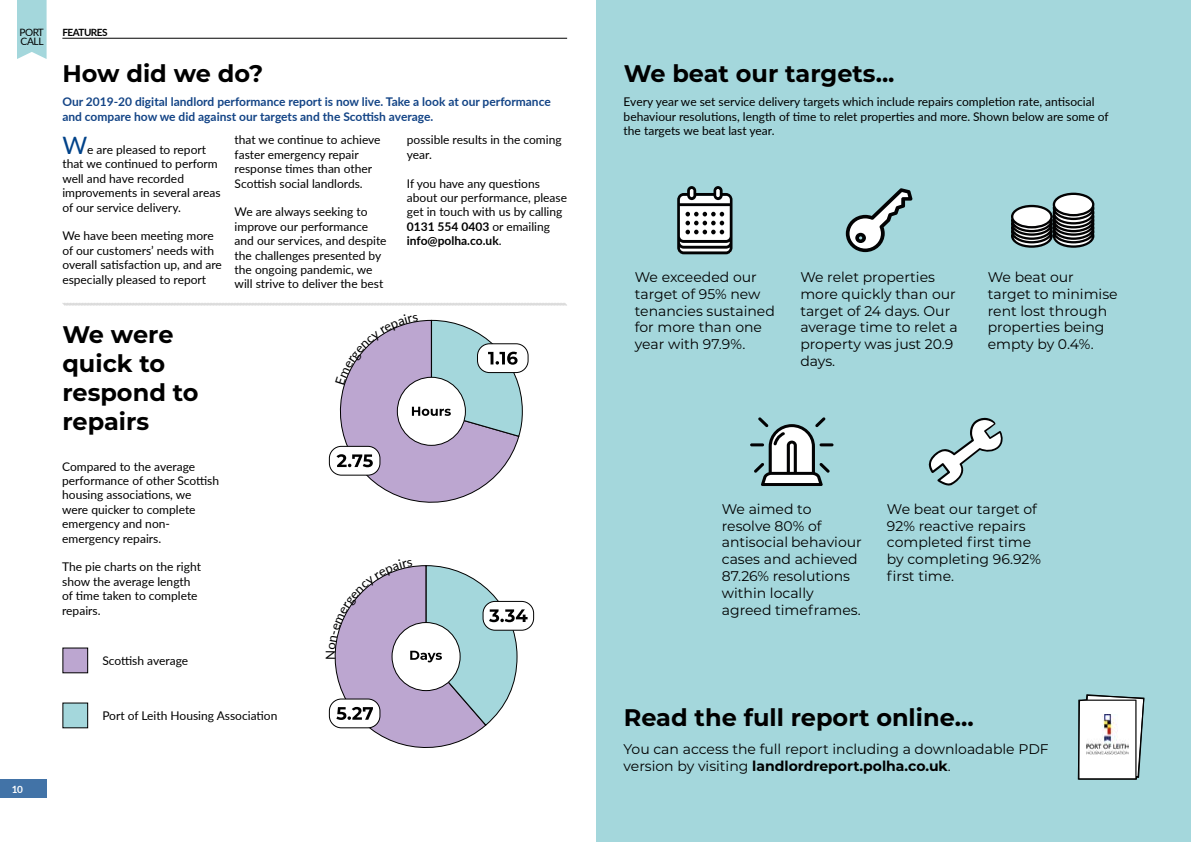
<style>
.page{position:relative;width:1191px;height:842px;background:#fff}
.page>*{position:absolute;margin:0;border:0;box-sizing:border-box;transform-origin:0 0}
.t1{font:700 24px/28.8px "Montserrat";color:#000}
.t2{font:14px/16.8px "Montserrat";color:#000}
.t3{font:12px/14.4px "Lato";color:#000}
.t4{font:700 12px/14.4px "Lato";color:#134486}
.t5{font:10.2px "Lato";color:#000}
.t6{font:10.1px "Lato";color:#000}
.t7{font:700 10px "Lato";letter-spacing:-.05em;color:#000}
.t8{font:700 10px "Lato";color:#fff}
.s1{font-size:24px;color:#004289}
.s2{font-weight:700}
</style>
<div class="page">
<svg style="left:17px;top:0;width:30px;height:59px;background:#aad9de"></svg>
<div style="left:0;top:779px;width:47px;height:19px;background:#4273a7"></div>
<hr style="left:62px;top:38px;width:505px;height:1px;background:#000">
<div style="left:596px;top:0;width:595px;height:842px;background:#a4d7dc"></div>
<div style="left:477px;top:343px;width:51px;height:30px;border:1px solid #000;border-radius:12px"></div>
<div style="left:329px;top:446px;width:51px;height:30px;border:1px solid #000;border-radius:12px"></div>
<div style="left:63px;top:648px;width:25px;height:25px;background:#bca6d0"></div>
<div style="left:63px;top:703px;width:25px;height:25px;background:#a4d7dc"></div>
<svg style="left:62px;top:303px;width:505px;height:3px;background:#e1e1e1"></svg>
<div style="left:482px;top:601px;width:52px;height:30px;border:1px solid #000;border-radius:12px"></div>
<svg style="left:1077px;top:694px;width:67px;height:86px;background:#cfd5d5"></svg>
<img style="left:1086px;top:714px;width:42px;height:40px">
<svg style="left:1011px;top:193px;width:83px;height:55px"></svg>
<svg style="left:929px;top:418px;width:73px;height:67px"></svg>
<svg style="left:846px;top:188px;width:66px;height:64px"></svg>
<hr style="left:750px;top:443px;width:14px;height:3px;background:#020203;border-radius:2px">
<svg style="left:754px;top:417px;width:75px;height:69px"></svg>
<hr style="left:819px;top:443px;width:14px;height:3px;background:#020203;border-radius:2px">
<svg style="left:677px;top:186px;width:55px;height:68px;background:#9b9fa0"></svg>
<svg style="left:330px;top:319px;width:193px;height:184px"></svg>
<svg style="left:328px;top:565px;width:199px;height:183px"></svg>
<p class="t6" style="left:20px;top:26px;width:26px">PORT</p>
<p class="t5" style="left:20px;top:34px;width:25px">CALL</p>
<p class="t7" style="left:62px;top:25px;width:47px">FEATURES</p>
<h1 class="t1" style="left:62px;top:58px;width:202px">How did we do?</h1>
<p class="t4" style="left:62px;top:94px;width:490px">Our 2019-20 digital landlord performance report is now live. Take a look at our performance and compare how we did against our targets and the Scottish average.</p>
<p class="t3" style="left:62px;top:142px;width:160px"><span class="s1">W</span>e are pleased to report that we continued to perform well and have recorded improvements in several areas of our service delivery.</p>
<p class="t3" style="left:62px;top:228px;width:161px">We have been meeting more of our customers’ needs with overall satisfaction up, and are especially pleased to report</p>
<p class="t3" style="left:235px;top:132px;width:147px">that we continue to achieve faster emergency repair response times than other<br>Scottish social landlords.</p>
<p class="t3" style="left:235px;top:204px;width:153px">We are always seeking to improve our performance and our services, and despite the challenges presented by the ongoing pandemic, we will strive to deliver the best</p>
<p class="t3" style="left:407px;top:132px;width:156px">possible results in the coming year.</p>
<p class="t3" style="left:407px;top:175px;width:162px">If you have any questions about our performance, please get in touch with us by calling<br><span class="s2">0131 554 0403</span> or emailing <span class="s2">info@polha.co.uk</span>.</p>
<h1 class="t1" style="left:62px;top:319px;width:138px">We were quick to respond to repairs</h1>
<p class="t3" style="left:62px;top:458px;width:158px">Compared to the average performance of other Scottish housing associations, we were quicker to complete emergency and non&shy;emergency repairs.</p>
<p class="t3" style="left:62px;top:559px;width:140px">The pie charts on the right show the average length of time taken to complete repairs.</p>
<p class="t3" style="left:102px;top:653px;width:87px">Scottish average</p>
<p class="t3" style="left:102px;top:708px;width:177px">Port of Leith Housing Association</p>
<p class="t8" style="left:12px;top:782px;width:13px">10</p>
<h1 class="t1" style="left:624px;top:58px;width:272px">We beat our targets...</h1>
<p class="t3" style="left:623px;top:94px;width:486px">Every year we set service delivery targets which include repairs completion rate, antisocial behaviour resolutions, length of time to relet properties and more. Shown below are some of the targets we beat last year.</p>
<p class="t2" style="left:635px;top:268px;width:142px">We exceeded our target of 95% new tenancies sustained for more than one year with 97.9%.</p>
<p class="t2" style="left:987px;top:268px;width:131px">We beat our target to minimise rent lost through properties being empty by 0.4%.</p>
<p class="t2" style="left:800px;top:268px;width:159px">We relet properties more quickly than our target of 24 days. Our average time to relet a property was just 20.9 days.</p>
<p class="t2" style="left:722px;top:500px;width:142px">We aimed to resolve 80% of antisocial behaviour cases and achieved<br>87.26% resolutions within locally agreed timeframes.</p>
<p class="t2" style="left:887px;top:500px;width:156px">We beat our target of<br>92% reactive repairs completed first time by completing 96.92% first time.</p>
<h1 class="t1" style="left:624px;top:702px;width:351px">Read the full report online...</h1>
<p class="t2" style="left:623px;top:740px;width:427px">You can access the full report including a downloadable PDF version by visiting <span class="s2">landlordreport.polha.co.uk</span>.</p>
</div>
